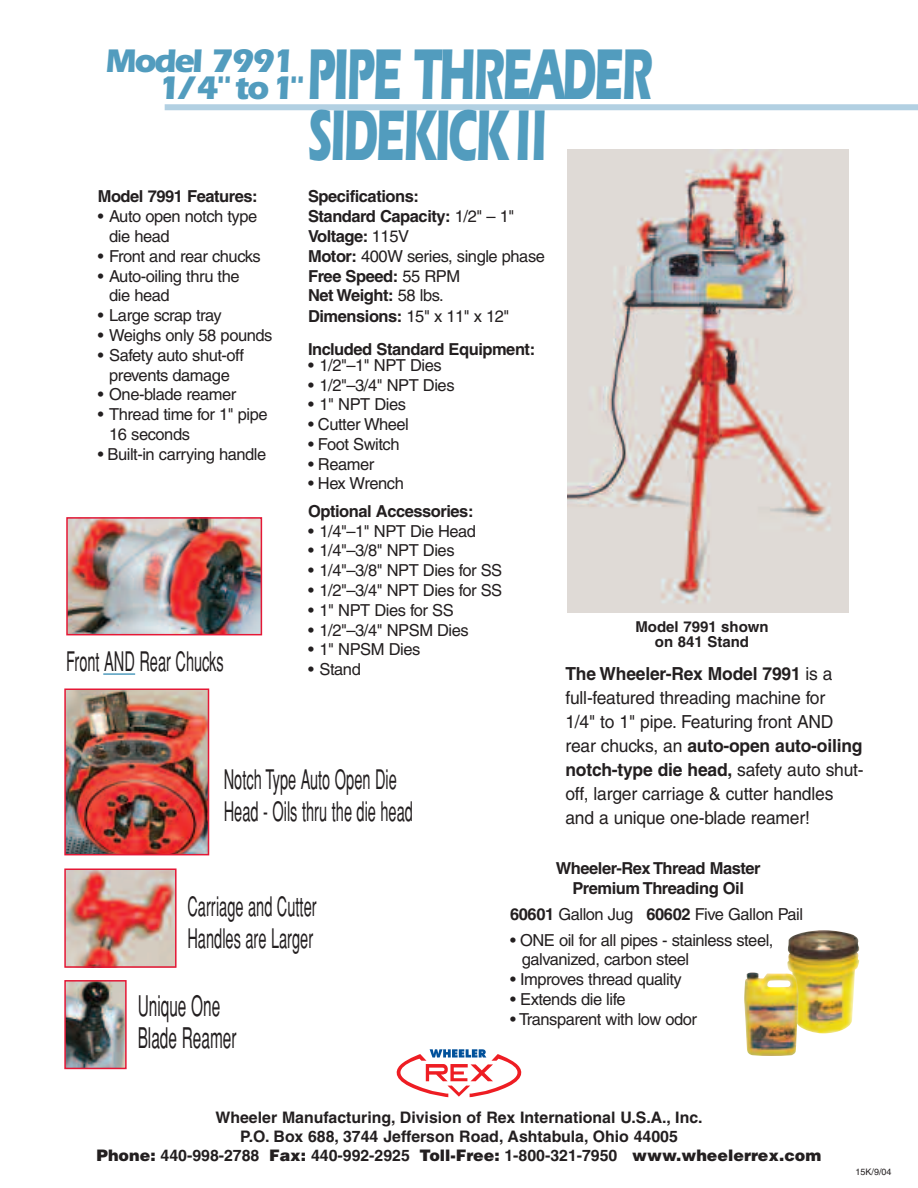
<style>
.page{position:relative;width:918px;height:1188px;background:#fff}
.page>*{position:absolute;margin:0;border:0;box-sizing:border-box;transform-origin:0 0}
.t1{font:700 74.25px/61.2px "Itc Eras";letter-spacing:-.055em;color:#529cbe;text-align:center;scale:.6 1}
.t2{font:700 33.75px "Itc Eras";letter-spacing:-.07em;color:#529cbe}
.t3{font:condensed 28.5px/31.5px "Helvetica";color:#231f20;scale:.66 1}
.t4{font:condensed 27px/31.5px "Helvetica";color:#231f20;scale:.66 1}
.t5{font:18px/24px "Helvetica";letter-spacing:-.01em;color:#231f20}
.t6{font:16.5px/19.8px "Helvetica";letter-spacing:-.03em;color:#231f20}
.t7{font:700 16.5px/20px "Helvetica";letter-spacing:-.03em;color:#231f20}
.t8{font:700 15.9px/19px "Helvetica";color:#231f20;text-align:center}
.t9{font:700 15px/15px "Helvetica";color:#231f20;text-align:center}
.t10{font:9px "Helvetica";color:#231f20}
.s1{font-size:33.75px}
.s2{font-weight:400}
.s3{font-weight:700}
.s4{font-weight:900}
</style>
<div class="page">
<img style="left:567px;top:150px;width:282px;height:462px">
<img style="left:69px;top:520px;width:190px;height:112px">
<div style="left:66px;top:517px;width:196px;height:118px;border:2px solid #e51836"></div>
<hr style="left:103px;top:673px;width:32px;height:2px;background:#529cbe">
<div style="left:165px;top:104px;width:753px;height:6px;background:#b2d0e2"></div>
<img style="left:787px;top:930px;width:73px;height:104px">
<img style="left:67px;top:692px;width:139px;height:160px">
<div style="left:64px;top:689px;width:145px;height:166px;border:2px solid #e51836"></div>
<img style="left:67px;top:871px;width:107px;height:94px">
<div style="left:64px;top:868px;width:113px;height:100px;border:2px solid #e51836"></div>
<img style="left:67px;top:983px;width:57px;height:83px">
<div style="left:64px;top:980px;width:63px;height:89px;border:2px solid #e51836"></div>
<img style="left:744px;top:972px;width:55px;height:84px">
<svg style="left:396px;top:1049px;width:126px;height:49px"></svg>
<h2 class="t2" style="left:105px;top:48px;width:192px">Model 7991</h2>
<h1 class="t1" style="left:159px;top:51px;width:825px"><span class="s1">1/4" to 1"</span>PIPE THREADER<br>SIDEKICK II</h1>
<p class="t7" style="left:98px;top:188px;width:161px">Model 7991 Features:</p>
<p class="t6" style="left:109px;top:208px;width:150px;text-indent:-12px">• Auto open notch type die head</p>
<p class="t6" style="left:98px;top:248px;width:165px">• Front and rear chucks</p>
<p class="t6" style="left:109px;top:268px;width:132px;text-indent:-12px">• Auto-oiling thru the die head</p>
<p class="t6" style="left:98px;top:307px;width:125px">• Large scrap tray</p>
<p class="t6" style="left:98px;top:327px;width:176px">• Weighs only 58 pounds</p>
<p class="t6" style="left:98px;top:347px;width:148px;text-align:center">• Safety auto shut-off prevents damage</p>
<p class="t6" style="left:98px;top:386px;width:140px">• One-blade reamer</p>
<p class="t6" style="left:109px;top:406px;width:160px;text-indent:-12px">• Thread time for 1" pipe<br>16 seconds</p>
<p class="t6" style="left:98px;top:446px;width:170px">• Built-in carrying handle</p>
<h3 class="t4" style="left:66px;top:646px;width:240px">Front AND Rear Chucks</h3>
<p class="t7" style="left:308px;top:188px;width:238px">Specifications:<br>Standard Capacity: <span class="s2">1/2" – 1"<br></span>Voltage: <span class="s2">115V<br></span>Motor: <span class="s2">400W series, single phase<br></span>Free Speed: <span class="s2">55 RPM<br></span>Net Weight: <span class="s2">58 lbs.<br></span>Dimensions: <span class="s2">15" x 11" x 12"</span></p>
<p class="t7" style="left:308px;top:341px;width:229px">Included Standard Equipment:</p>
<p class="t6" style="left:308px;top:357px;width:135px">• 1/2"–1" NPT Dies</p>
<p class="t6" style="left:308px;top:376px;width:148px">• 1/2"–3/4" NPT Dies</p>
<p class="t6" style="left:308px;top:396px;width:100px">• 1" NPT Dies</p>
<p class="t6" style="left:308px;top:416px;width:102px">• Cutter Wheel</p>
<p class="t6" style="left:308px;top:436px;width:93px">• Foot Switch</p>
<p class="t6" style="left:308px;top:456px;width:68px">• Reamer</p>
<p class="t6" style="left:308px;top:475px;width:97px">• Hex Wrench</p>
<p class="t7" style="left:308px;top:503px;width:167px">Optional Accessories:</p>
<p class="t6" style="left:308px;top:522px;width:170px">• 1/4"–1" NPT Die Head</p>
<p class="t6" style="left:308px;top:542px;width:148px">• 1/4"–3/8" NPT Dies</p>
<p class="t6" style="left:308px;top:562px;width:196px">• 1/4"–3/8" NPT Dies for SS</p>
<p class="t6" style="left:308px;top:582px;width:196px">• 1/2"–3/4" NPT Dies for SS</p>
<p class="t6" style="left:308px;top:602px;width:147px">• 1" NPT Dies for SS</p>
<p class="t6" style="left:308px;top:621px;width:162px">• 1/2"–3/4" NPSM Dies</p>
<p class="t6" style="left:308px;top:641px;width:114px">• 1" NPSM Dies</p>
<p class="t6" style="left:308px;top:661px;width:54px">• Stand</p>
<h3 class="t4" style="left:224px;top:764px;width:288px">Notch Type Auto Open Die<br>Head - Oils thru the die head</h3>
<p class="t9" style="left:635px;top:621px;width:135px">Model 7991 shown on 841 Stand</p>
<p class="t5" style="left:565px;top:663px;width:300px"><span class="s3">The Wheeler-Rex Model 7991</span> is a full-featured threading machine for<br>1/4" to 1" pipe. Featuring front AND rear chucks, an <span class="s3">auto-open auto-oiling notch-type die head,</span> safety auto shut&shy;off, larger carriage &amp; cutter handles and a unique one-blade reamer!</p>
<h3 class="t4" style="left:187px;top:891px;width:197px">Carriage and Cutter<br>Handles are Larger</h3>
<h3 class="t3" style="left:138px;top:991px;width:151px">Unique One<br>Blade Reamer</h3>
<p class="t7" style="left:556px;top:860px;width:206px;text-align:center">Wheeler-Rex Thread Master<br>Premium Threading Oil</p>
<p class="t6" style="left:510px;top:906px;width:294px"><span class="s3">60601</span> Gallon Jug <span class="s3">60602</span> Five Gallon Pail</p>
<p class="t6" style="left:522px;top:932px;width:253px;text-indent:-12px">• ONE oil for all pipes - stainless steel, galvanized, carbon steel</p>
<p class="t6" style="left:510px;top:971px;width:173px">• Improves thread quality</p>
<p class="t6" style="left:510px;top:991px;width:117px">• Extends die life</p>
<p class="t6" style="left:510px;top:1011px;width:188px">• Transparent with low odor</p>
<p class="t8" style="left:97px;top:1109px;width:726px">Wheeler Manufacturing, Division of Rex International U.S.A., Inc.<br>P.O. Box 688, 3744 Jefferson Road, Ashtabula, Ohio 44005<br><span class="s4">Phone:</span> 440-998-2788 <span class="s4">Fax:</span> 440-992-2925 <span class="s4">Toll-Free:</span> 1-800-321-7950 <span class="s4">www.wheelerrex.com</span></p>
<p class="t10" style="left:856px;top:1168px;width:38px">15K/9/04</p>
</div>
